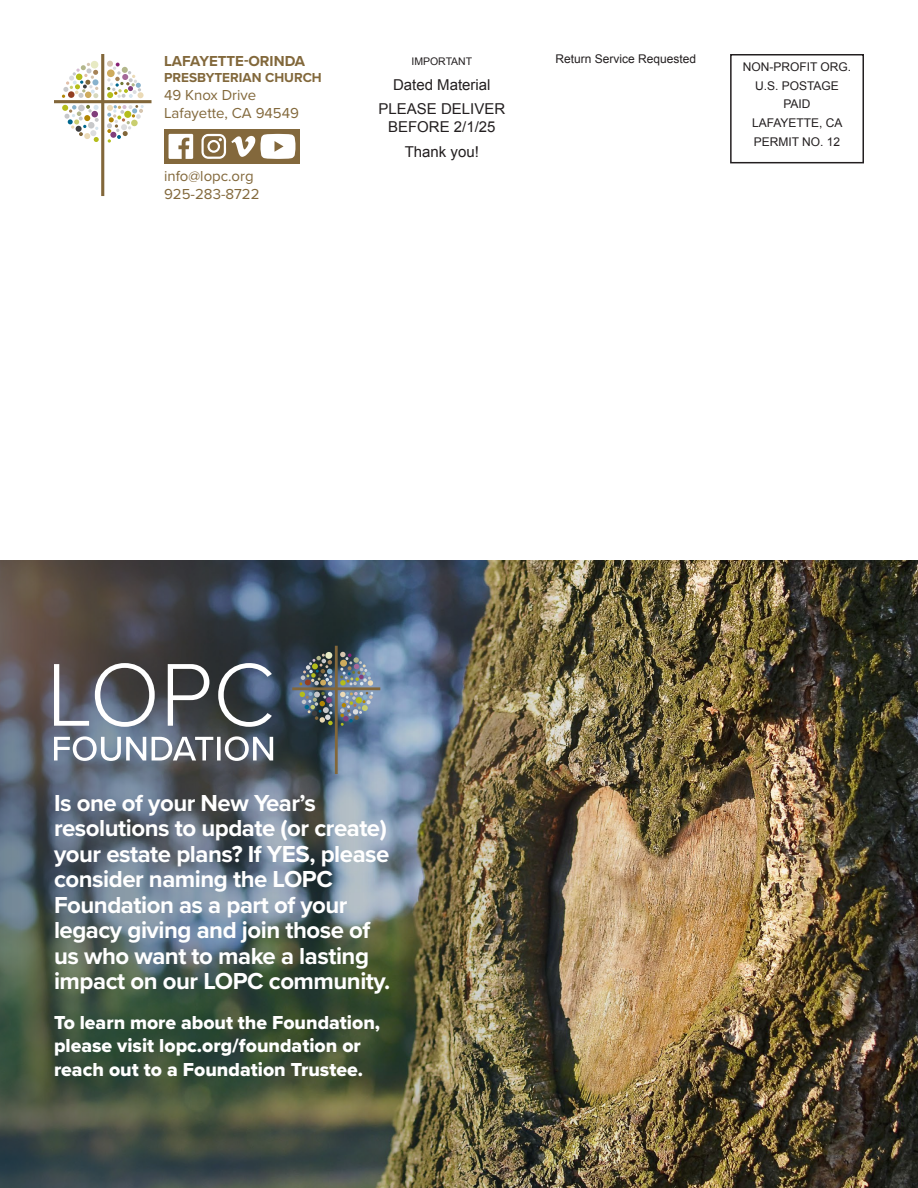
<style>
.page{position:relative;width:918px;height:1188px;background:#fff}
.page>*{position:absolute;margin:0;border:0;box-sizing:border-box;transform-origin:0 0}
.Byline___Quote{font:700 24px/25.5px "Proxima Nova";letter-spacing:-.02em;color:#fff}
.Body{font:19.5px/23.4px "Proxima Nova Extrabld";color:#fff}
.Byline___Quote-2{font:15px/18px "Proxima Nova";color:#82683b}
.Byline___Quote-3{font:15px "Arial";color:#231f20}
.Byline___Quote-4{font:700 15px "Proxima Nova";color:#82683b}
.Byline___Quote-5{font:700 13.5px "Proxima Nova";color:#82683b}
.Byline___Quote-6{font:12px "Arial";color:#231f20}
.Byline___Quote-7{font:10.5px "Arial";color:#231f20}
</style>
<div class="page">
<svg style="left:54px;top:54px;width:98px;height:142px"></svg>
<div style="left:730px;top:54px;width:134px;height:109px;border:2px solid #231f20"></div>
<div style="left:164px;top:129px;width:136px;height:35px;background:#83683c"></div>
<svg style="left:261px;top:134px;width:34px;height:25px"></svg>
<svg style="left:169px;top:134px;width:24px;height:25px"></svg>
<svg style="left:201px;top:134px;width:54px;height:25px"></svg>
<img style="left:693px;top:561px;width:225px;height:627px">
<img style="left:0;top:561px;width:693px;height:627px">
<img style="left:292px;top:646px;width:88px;height:128px">
<svg style="left:54px;top:736px;width:219px;height:25px"></svg>
<svg style="left:54px;top:663px;width:218px;height:64px"></svg>
<p class="Byline___Quote-4" style="left:164px;top:50px;width:143px">LAFAYETTE-ORINDA</p>
<p class="Byline___Quote-5" style="left:164px;top:67px;width:159px">PRESBYTERIAN CHURCH</p>
<p class="Byline___Quote-2" style="left:164px;top:85px;width:136px">49 Knox Drive<br>Lafayette, CA 94549</p>
<p class="Byline___Quote-2" style="left:164px;top:167px;width:97px">info@lopc.org<br>925-283-8722</p>
<p class="Byline___Quote-7" style="left:411px;top:54px;width:62px">IMPORTANT</p>
<p class="Byline___Quote-3" style="left:393px;top:75px;width:99px">Dated Material</p>
<p class="Byline___Quote-3" style="left:379px;top:99px;width:128px">PLEASE DELIVER</p>
<p class="Byline___Quote-3" style="left:388px;top:117px;width:109px">BEFORE 2/1/25</p>
<p class="Byline___Quote-3" style="left:405px;top:142px;width:76px">Thank you!</p>
<p class="Byline___Quote-6" style="left:555px;top:51px;width:142px">Return Service Requested</p>
<p class="Byline___Quote-6" style="left:743px;top:59px;width:110px">NON-PROFIT ORG.</p>
<p class="Byline___Quote-6" style="left:755px;top:78px;width:85px">U.S. POSTAGE</p>
<p class="Byline___Quote-6" style="left:783px;top:96px;width:29px">PAID</p>
<p class="Byline___Quote-6" style="left:752px;top:115px;width:92px">LAFAYETTE, CA</p>
<p class="Byline___Quote-6" style="left:754px;top:134px;width:88px">PERMIT NO. 12</p>
<p class="Byline___Quote" style="left:54px;top:790px;width:338px">Is one of your New Year’s resolutions to update (or create) your estate plans? If YES, please consider naming the LOPC<br>Foundation as a part of your legacy giving and join those of us who want to make a lasting impact on our LOPC community.</p>
<p class="Body" style="left:54px;top:1010px;width:328px">To learn more about the Foundation, please visit lopc.org/foundation or reach out to a Foundation Trustee.</p>
</div>
